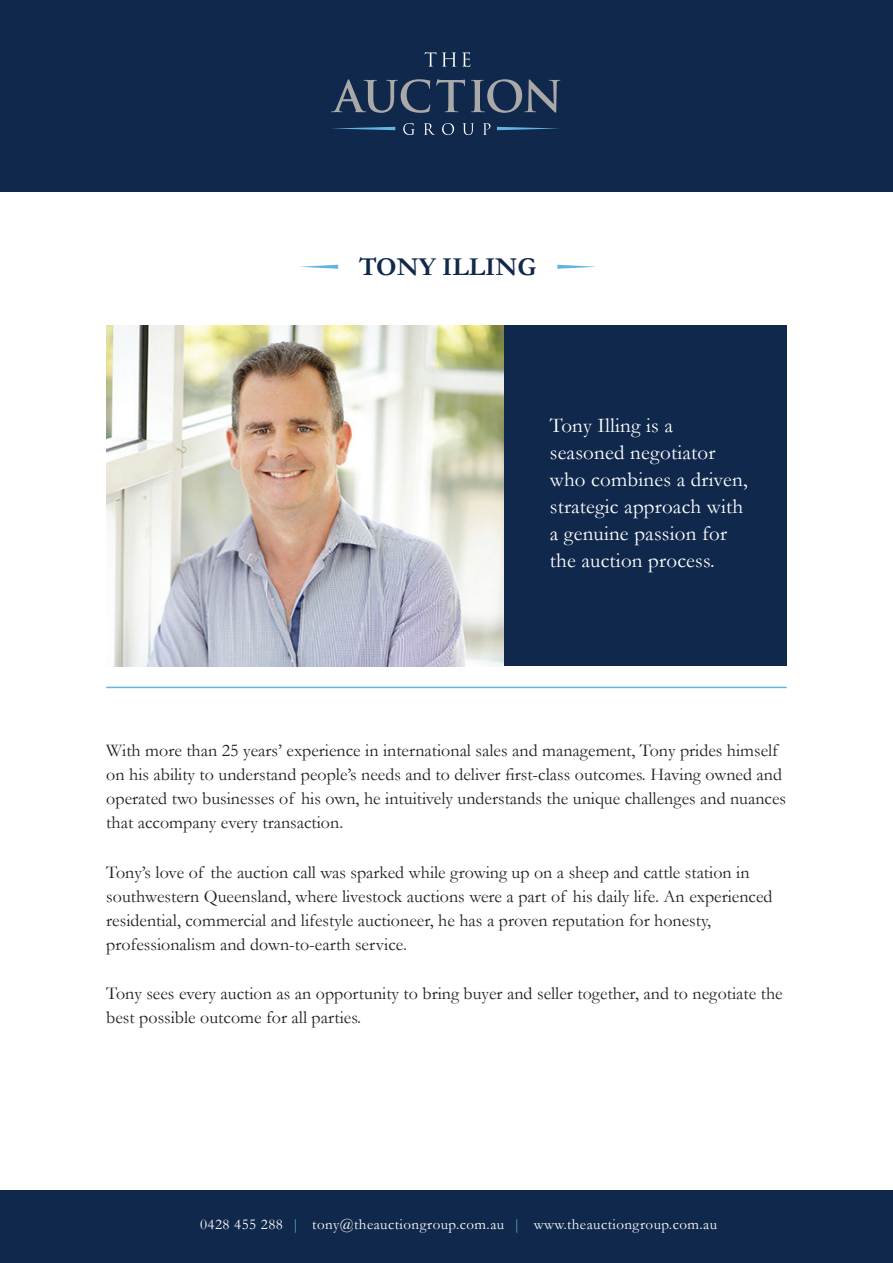
<style>
.page{position:relative;width:893px;height:1263px;background:#fff}
.page>*{position:absolute;margin:0;border:0;box-sizing:border-box;transform-origin:0 0}
.t1{font:700 25.95px "Garamond";color:#0f284c}
.t2{font:21px/27px "Garamond";letter-spacing:.01em;color:#fff}
.t3{font:18px/24px "Garamond";color:#231f20}
.t4{font:15px "Garamond";letter-spacing:.03em;color:#fff}
.s1{color:#63b3e4}
</style>
<div class="page">
<div style="left:504px;top:326px;width:283px;height:340px;background:#0f284c"></div>
<div style="left:0;top:0;width:893px;height:191px;background:#0f284c"></div>
<div style="left:0;top:1191px;width:893px;height:72px;background:#0f284c"></div>
<img style="left:106px;top:326px;width:398px;height:340px">
<svg style="left:403px;top:123px;width:87px;height:12px"></svg>
<svg style="left:497px;top:127px;width:62px;height:3px"></svg>
<svg style="left:331px;top:79px;width:99px;height:34px"></svg>
<svg style="left:471px;top:79px;width:89px;height:34px"></svg>
<svg style="left:436px;top:79px;width:29px;height:33px"></svg>
<svg style="left:425px;top:52px;width:45px;height:15px"></svg>
<svg style="left:332px;top:127px;width:63px;height:3px"></svg>
<hr style="left:106px;top:687px;width:681px;height:1px;background:#63b3e4">
<svg style="left:557px;top:265px;width:39px;height:4px"></svg>
<svg style="left:300px;top:265px;width:38px;height:4px"></svg>
<h1 class="t1" style="left:359px;top:251px;width:179px">TONY ILLING</h1>
<p class="t2" style="left:550px;top:411px;width:199px">Tony Illing is a seasoned negotiator who combines a driven, strategic approach with a genuine passion for the auction process.</p>
<p class="t3" style="left:106px;top:738px;width:681px">With more than 25 years’ experience in international sales and management, Tony prides himself on his ability to understand people’s needs and to deliver first-class outcomes. Having owned and operated two businesses of his own, he intuitively understands the unique challenges and nuances that accompany every transaction.</p>
<p class="t3" style="left:106px;top:860px;width:668px">Tony’s love of the auction call was sparked while growing up on a sheep and cattle station in southwestern Queensland, where livestock auctions were a part of his daily life. An experienced residential, commercial and lifestyle auctioneer, he has a proven reputation for honesty, professionalism and down-to-earth service.</p>
<p class="t3" style="left:106px;top:981px;width:678px">Tony sees every auction as an opportunity to bring buyer and seller together, and to negotiate the best possible outcome for all parties.</p>
<p class="t4" style="left:200px;top:1215px;width:519px">0428 455 288 <span class="s1">|</span> tony@theauctiongroup.com.au <span class="s1">|</span> www.theauctiongroup.com.au</p>
</div>
